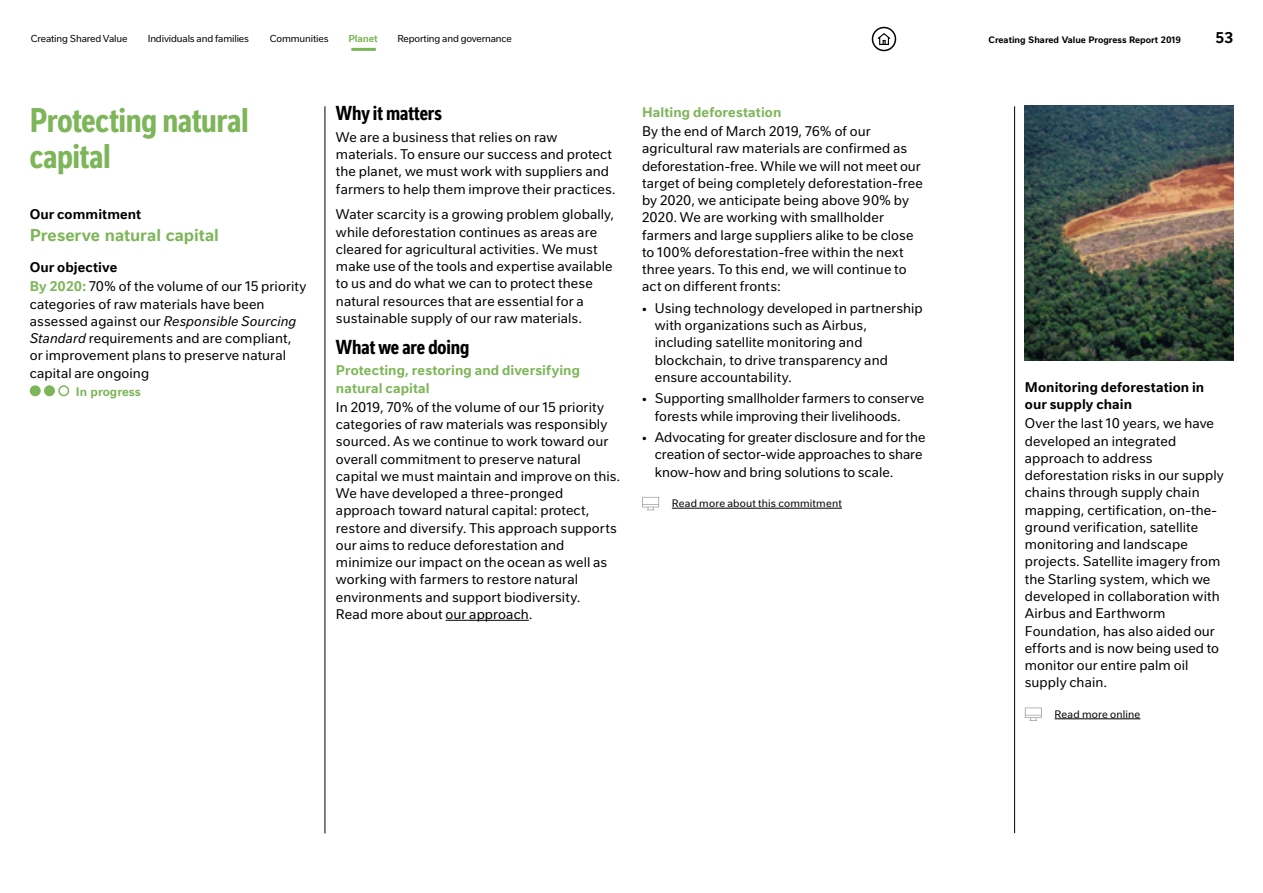
<style>
.page{position:relative;width:1263px;height:893px;background:#fff}
.page>*{position:absolute;margin:0;border:0;box-sizing:border-box;transform-origin:0 0}
.Heading_1_-_colour_a{font:700 condensed 33px/36px "Nestle Text";letter-spacing:-.01em;color:#7db559}
.Heading_2_-_colour_a{font:700 condensed 19.5px "Nestle Text";letter-spacing:-.005em;color:#000}
.t1{font:700 16.5px "Nestle Text";color:#7db559}
.t2{font:700 15px "Nestle Text";color:#000}
.Body_copy{font:13.5px/17.2px "Nestle Text";letter-spacing:.005em;color:#000}
.Heading_3_-_colour_a{font:700 13.5px/17.2px "Nestle Text";letter-spacing:.01em;color:#7db559}
.Heading_3_-_colour_a-2{font:700 13.5px/17.2px "Nestle Text";letter-spacing:.01em;color:#000}
.Our_objectives___col{font:700 13.5px "Nestle Text";letter-spacing:.005em;color:#000}
.t3{font:700 12px "Nestle Text";color:#7db559}
.Read_more{font:10.5px "Nestle Text";letter-spacing:.015em;color:#000}
.t4{font:9.75px "Nestle Text";letter-spacing:-.015em;color:#000}
.t5{font:700 9.75px "Nestle Text";letter-spacing:-.015em;color:#7db559}
.t6{font:700 9px "Nestle Text";color:#000}
.s1{font-weight:700;color:#7db559}
.s2{font-style:italic}
</style>
<div class="page">
<div style="left:30px;top:385px;width:11px;height:11px;background:#7db559;border-radius:50%"></div>
<div style="left:44px;top:385px;width:11px;height:11px;background:#7db559;border-radius:50%"></div>
<div style="left:58px;top:385px;width:11px;height:11px;border:2px solid #7db559;border-radius:50%"></div>
<hr style="left:325px;top:106px;width:1px;height:727px;background:#000">
<img style="left:1025px;top:105px;width:208px;height:255px">
<hr style="left:1054px;top:718px;width:86px;height:1px;background:#000">
<svg style="left:1025px;top:707px;width:17px;height:14px"></svg>
<hr style="left:1014px;top:106px;width:1px;height:727px;background:#000">
<hr style="left:446px;top:620px;width:83px;height:1px;background:#000">
<hr style="left:672px;top:508px;width:170px;height:1px;background:#000">
<svg style="left:642px;top:497px;width:17px;height:13px"></svg>
<div style="left:872px;top:27px;width:24px;height:24px;border:2px solid #000;border-radius:50%"></div>
<svg style="left:877px;top:33px;width:14px;height:12px"></svg>
<hr style="left:351px;top:48px;width:25px;height:3px;background:#7db559">
<p class="t4" style="left:31px;top:32px;width:98px">Creating Shared Value</p>
<p class="t4" style="left:148px;top:32px;width:103px">Individuals and families</p>
<p class="t4" style="left:270px;top:32px;width:60px">Communities</p>
<p class="t5" style="left:348px;top:32px;width:31px">Planet</p>
<p class="t4" style="left:397px;top:32px;width:116px">Reporting and governance</p>
<p class="t6" style="left:988px;top:33px;width:194px">Creating Shared Value Progress Report 2019</p>
<p class="t2" style="left:1215px;top:26px;width:19px">53</p>
<p class="Heading_2_-_colour_a" style="left:336px;top:99px;width:107px">Why it matters</p>
<p class="Body_copy" style="left:336px;top:128px;width:281px">We are a business that relies on raw materials. To ensure our success and protect the planet, we must work with suppliers and farmers to help them improve their practices.</p>
<p class="Body_copy" style="left:336px;top:205px;width:280px">Water scarcity is a growing problem globally, while deforestation continues as areas are cleared for agricultural activities. We must make use of the tools and expertise available to us and do what we can to protect these natural resources that are essential for a sustainable supply of our raw materials.</p>
<p class="Heading_2_-_colour_a" style="left:336px;top:332px;width:135px">What we are doing</p>
<p class="Heading_3_-_colour_a" style="left:336px;top:361px;width:246px">Protecting, restoring and diversifying natural capital</p>
<p class="Body_copy" style="left:336px;top:398px;width:286px">In 2019, 70% of the volume of our 15 priority categories of raw materials was responsibly sourced. As we continue to work toward our overall commitment to preserve natural capital we must maintain and improve on this.<br>We have developed a three-pronged approach toward natural capital: protect, restore and diversify. This approach supports our aims to reduce deforestation and minimize our impact on the ocean as well as working with farmers to restore natural environments and support biodiversity.<br>Read more about our approach.</p>
<p class="Heading_3_-_colour_a" style="left:642px;top:102px;width:141px">Halting deforestation</p>
<p class="Body_copy" style="left:642px;top:122px;width:282px">By the end of March 2019, 76% of our agricultural raw materials are confirmed as deforestation-free. While we will not meet our target of being completely deforestation-free by 2020, we anticipate being above 90% by 2020. We are working with smallholder farmers and large suppliers alike to be close to 100% deforestation-free within the next three years. To this end, we will continue to act on different fronts:</p>
<p class="Body_copy" style="left:655px;top:299px;width:269px;text-indent:-13px">• Using technology developed in partnership with organizations such as Airbus, including satellite monitoring and blockchain, to drive transparency and ensure accountability.</p>
<p class="Body_copy" style="left:655px;top:389px;width:271px;text-indent:-13px">• Supporting smallholder farmers to conserve forests while improving their livelihoods.</p>
<p class="Body_copy" style="left:655px;top:428px;width:272px;text-indent:-13px">• Advocating for greater disclosure and for the creation of sector-wide approaches to share know-how and bring solutions to scale.</p>
<p class="Read_more" style="left:672px;top:496px;width:172px">Read more about this commitment</p>
<p class="Heading_1_-_colour_a" style="left:30px;top:100px;width:221px">Protecting natural capital</p>
<p class="Heading_3_-_colour_a-2" style="left:30px;top:205px;width:113px">Our commitment</p>
<p class="t1" style="left:30px;top:223px;width:191px">Preserve natural capital</p>
<p class="Our_objectives___col" style="left:30px;top:257px;width:89px">Our objective</p>
<p class="Body_copy" style="left:30px;top:277px;width:278px"><span class="s1">By 2020:</span> 70% of the volume of our 15 priority categories of raw materials have been assessed against our <span class="s2">Responsible Sourcing Standard</span> requirements and are compliant, or improvement plans to preserve natural capital are ongoing</p>
<p class="t3" style="left:76px;top:383px;width:67px">In progress</p>
<p class="Heading_3_-_colour_a-2" style="left:1025px;top:377px;width:181px">Monitoring deforestation in our supply chain</p>
<p class="Body_copy" style="left:1025px;top:414px;width:200px">Over the last 10 years, we have developed an integrated approach to address deforestation risks in our supply chains through supply chain mapping, certification, on-the&shy;ground verification, satellite monitoring and landscape projects. Satellite imagery from the Starling system, which we developed in collaboration with<br>Airbus and Earthworm<br>Foundation, has also aided our efforts and is now being used to monitor our entire palm oil supply chain.</p>
<p class="Read_more" style="left:1054px;top:706px;width:87px">Read more online</p>
</div>
